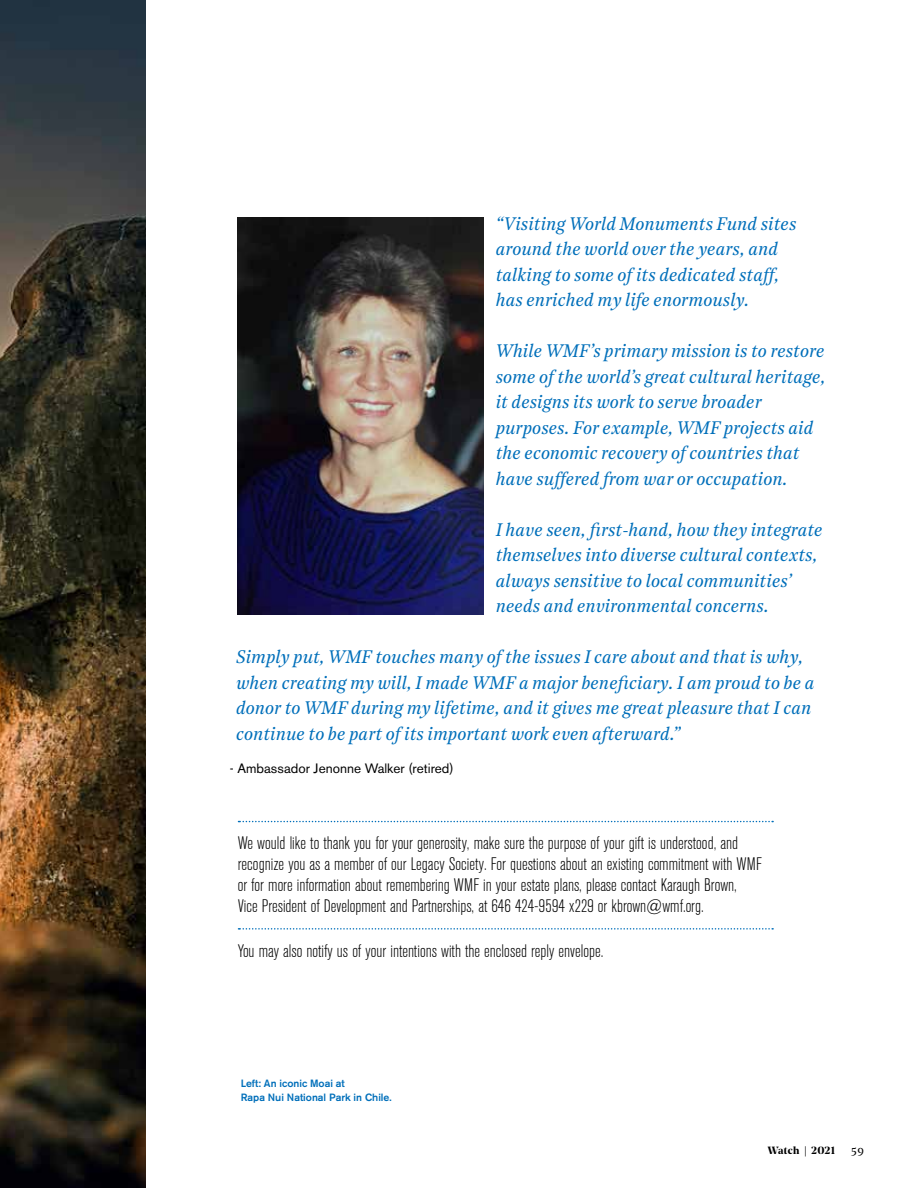
<style>
.page{position:relative;width:918px;height:1188px;background:#fff}
.page>*{position:absolute;margin:0;border:0;box-sizing:border-box;transform-origin:0 0}
.t1{font:italic 18px/25.5px "Noe Text";color:#006fba}
.t2{font:300 condensed 18px/21px "Akzidenz Grotesk BE";color:#000}
.t3{font:13.5px "Akzidenz Grotesk BE";color:#000}
.t4{font:12px "Noe Text";color:#000}
.t5{font:500 10.5px/13.5px "Akzidenz Grotesk BE";color:#006fba}
.t6{font:700 10.5px "Noe Display";letter-spacing:.03em;color:#000}
.s1{font-family:"Noe Text";font-weight:400}
</style>
<div class="page">
<img style="left:0;top:0;width:145px;height:1188px">
<svg style="left:238px;top:821px;width:535px;height:1px"></svg>
<svg style="left:238px;top:928px;width:535px;height:2px"></svg>
<img style="left:238px;top:218px;width:246px;height:397px">
<p class="t1" style="left:496px;top:209px;width:302px">“Visiting World Monuments Fund sites around the world over the years, and talking to some of its dedicated staff, has enriched my life enormously.</p>
<p class="t1" style="left:496px;top:337px;width:331px">While WMF’s primary mission is to restore some of the world’s great cultural heritage, it designs its work to serve broader purposes. For example, WMF projects aid the economic recovery of countries that have suffered from war or occupation.</p>
<p class="t1" style="left:496px;top:515px;width:329px">I have seen, first-hand, how they integrate themselves into diverse cultural contexts, always sensitive to local communities’ needs and environmental concerns.</p>
<p class="t1" style="left:236px;top:643px;width:580px">Simply put, WMF touches many of the issues I care about and that is why, when creating my will, I made WMF a major beneficiary. I am proud to be a donor to WMF during my lifetime, and it gives me great pleasure that I can continue to be part of its important work even afterward.”</p>
<p class="t3" style="left:230px;top:760px;width:225px">- Ambassador Jenonne Walker (retired)</p>
<p class="t2" style="left:238px;top:833px;width:525px">We would like to thank you for your generosity, make sure the purpose of your gift is understood, and recognize you as a member of our Legacy Society. For questions about an existing commitment with WMF or for more information about remembering WMF in your estate plans, please contact Karaugh Brown,<br>Vice President of Development and Partnerships, at 646 424-9594 x229 or kbrown@wmf.org.</p>
<p class="t2" style="left:238px;top:941px;width:367px">You may also notify us of your intentions with the enclosed reply envelope.</p>
<p class="t5" style="left:241px;top:1077px;width:152px">Left: An iconic Moai at<br>Rapa Nui National Park in Chile.</p>
<p class="t6" style="left:768px;top:1143px;width:69px">Watch <span class="s1">|</span> 2021</p>
<p class="t4" style="left:851px;top:1141px;width:14px">59</p>
</div>
